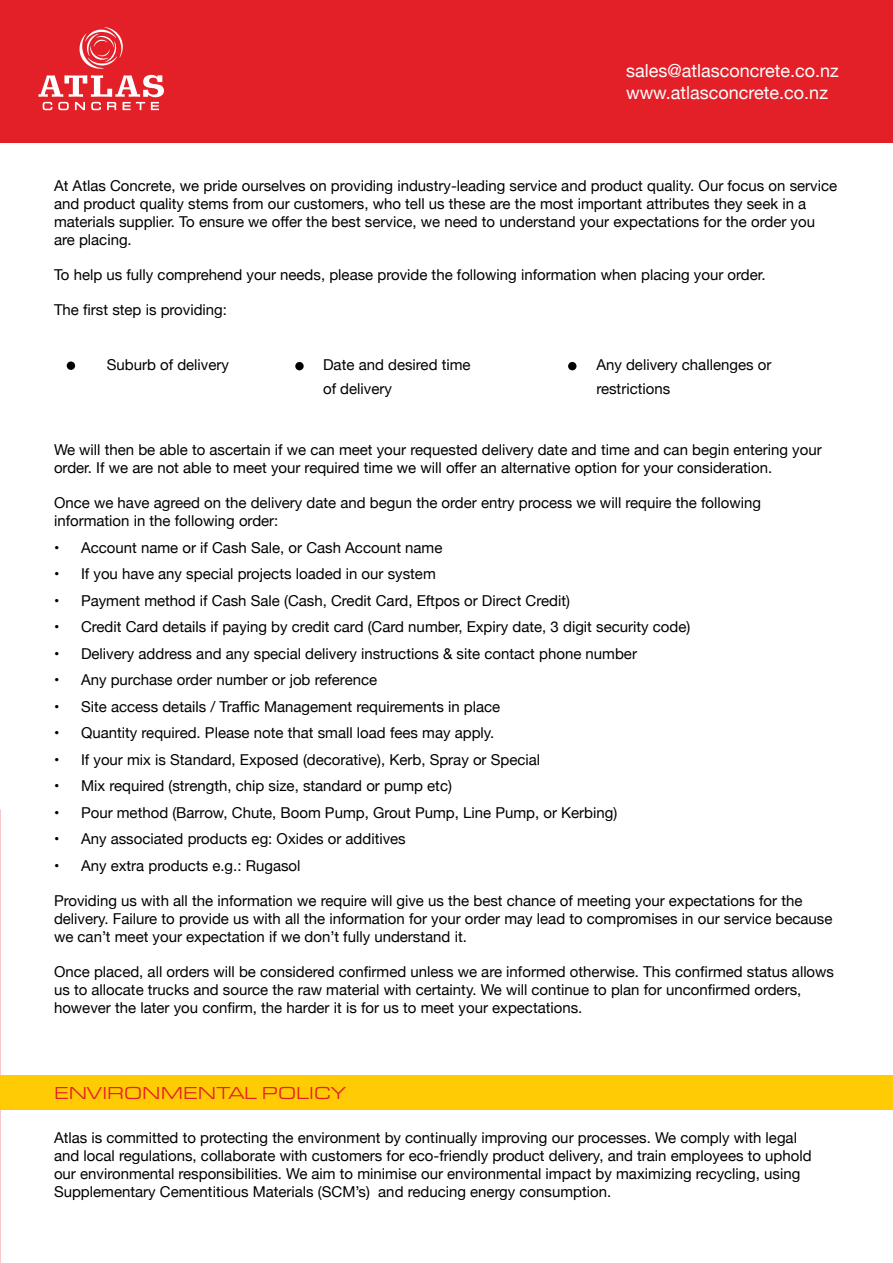
<style>
.page{position:relative;width:893px;height:1263px;background:#fff}
.page>*{position:absolute;margin:0;border:0;box-sizing:border-box;transform-origin:0 0}
.t1{font:18px/21.6px "Helvetica Neue";color:#fff}
.t2{font:18px "Eurostile Ext";color:#e31f27}
.t3{font:15px/18px "Helvetica Neue";color:#000}
</style>
<div class="page">
<div style="left:0;top:0;width:893px;height:142px;background:#e31f27"></div>
<svg style="left:38px;top:27px;width:126px;height:83px"></svg>
<div style="left:67px;top:361px;width:8px;height:9px;background:#000;border-radius:50%"></div>
<div style="left:295px;top:362px;width:9px;height:8px;background:#000;border-radius:50%"></div>
<div style="left:568px;top:362px;width:8px;height:8px;background:#000;border-radius:50%"></div>
<div style="left:0;top:1076px;width:893px;height:34px;background:#ffcb05"></div>
<p class="t1" style="left:626px;top:61px;width:214px">sales@atlasconcrete.co.nz www.atlasconcrete.co.nz</p>
<p class="t3" style="left:54px;top:178px;width:785px">At Atlas Concrete, we pride ourselves on providing industry-leading service and product quality. Our focus on service and product quality stems from our customers, who tell us these are the most important attributes they seek in a materials supplier. To ensure we offer the best service, we need to understand your expectations for the order you are placing.</p>
<p class="t3" style="left:54px;top:267px;width:713px">To help us fully comprehend your needs, please provide the following information when placing your order.</p>
<p class="t3" style="left:54px;top:302px;width:175px">The first step is providing:</p>
<p class="t3" style="left:107px;top:356px;width:124px">Suburb of delivery</p>
<p class="t3" style="left:323px;top:353px;width:149px;line-height:24px">Date and desired time of delivery</p>
<p class="t3" style="left:596px;top:353px;width:177px;line-height:24px">Any delivery challenges or restrictions</p>
<p class="t3" style="left:54px;top:442px;width:769px">We will then be able to ascertain if we can meet your requested delivery date and time and can begin entering your order. If we are not able to meet your required time we will offer an alternative option for your consideration.</p>
<p class="t3" style="left:54px;top:495px;width:709px">Once we have agreed on the delivery date and begun the order entry process we will require the following information in the following order:</p>
<p class="t3" style="left:54px;top:539px;width:390px">• Account name or if Cash Sale, or Cash Account name</p>
<p class="t3" style="left:54px;top:566px;width:383px">• If you have any special projects loaded in our system</p>
<p class="t3" style="left:54px;top:592px;width:517px">• Payment method if Cash Sale (Cash, Credit Card, Eftpos or Direct Credit)</p>
<p class="t3" style="left:54px;top:619px;width:638px">• Credit Card details if paying by credit card (Card number, Expiry date, 3 digit security code)</p>
<p class="t3" style="left:54px;top:645px;width:584px">• Delivery address and any special delivery instructions &amp; site contact phone number</p>
<p class="t3" style="left:54px;top:672px;width:325px">• Any purchase order number or job reference</p>
<p class="t3" style="left:54px;top:698px;width:448px">• Site access details / Traffic Management requirements in place</p>
<p class="t3" style="left:54px;top:725px;width:442px">• Quantity required. Please note that small load fees may apply.</p>
<p class="t3" style="left:54px;top:751px;width:488px">• If your mix is Standard, Exposed (decorative), Kerb, Spray or Special</p>
<p class="t3" style="left:54px;top:778px;width:399px">• Mix required (strength, chip size, standard or pump etc)</p>
<p class="t3" style="left:54px;top:804px;width:565px">• Pour method (Barrow, Chute, Boom Pump, Grout Pump, Line Pump, or Kerbing)</p>
<p class="t3" style="left:54px;top:831px;width:353px">• Any associated products eg: Oxides or additives</p>
<p class="t3" style="left:54px;top:857px;width:248px">• Any extra products e.g.: Rugasol</p>
<p class="t3" style="left:54px;top:892px;width:780px">Providing us with all the information we require will give us the best chance of meeting your expectations for the delivery. Failure to provide us with all the information for your order may lead to compromises in our service because we can’t meet your expectation if we don’t fully understand it.</p>
<p class="t3" style="left:54px;top:963px;width:782px">Once placed, all orders will be considered confirmed unless we are informed otherwise. This confirmed status allows us to allocate trucks and source the raw material with certainty. We will continue to plan for unconfirmed orders, however the later you confirm, the harder it is for us to meet your expectations.</p>
<p class="t2" style="left:54px;top:1080px;width:293px">ENVIRONMENTAL POLICY</p>
<p class="t3" style="left:54px;top:1130px;width:759px">Atlas is committed to protecting the environment by continually improving our processes. We comply with legal and local regulations, collaborate with customers for eco-friendly product delivery, and train employees to uphold our environmental responsibilities. We aim to minimise our environmental impact by maximizing recycling, using Supplementary Cementitious Materials (SCM’s) and reducing energy consumption.</p>
</div>
